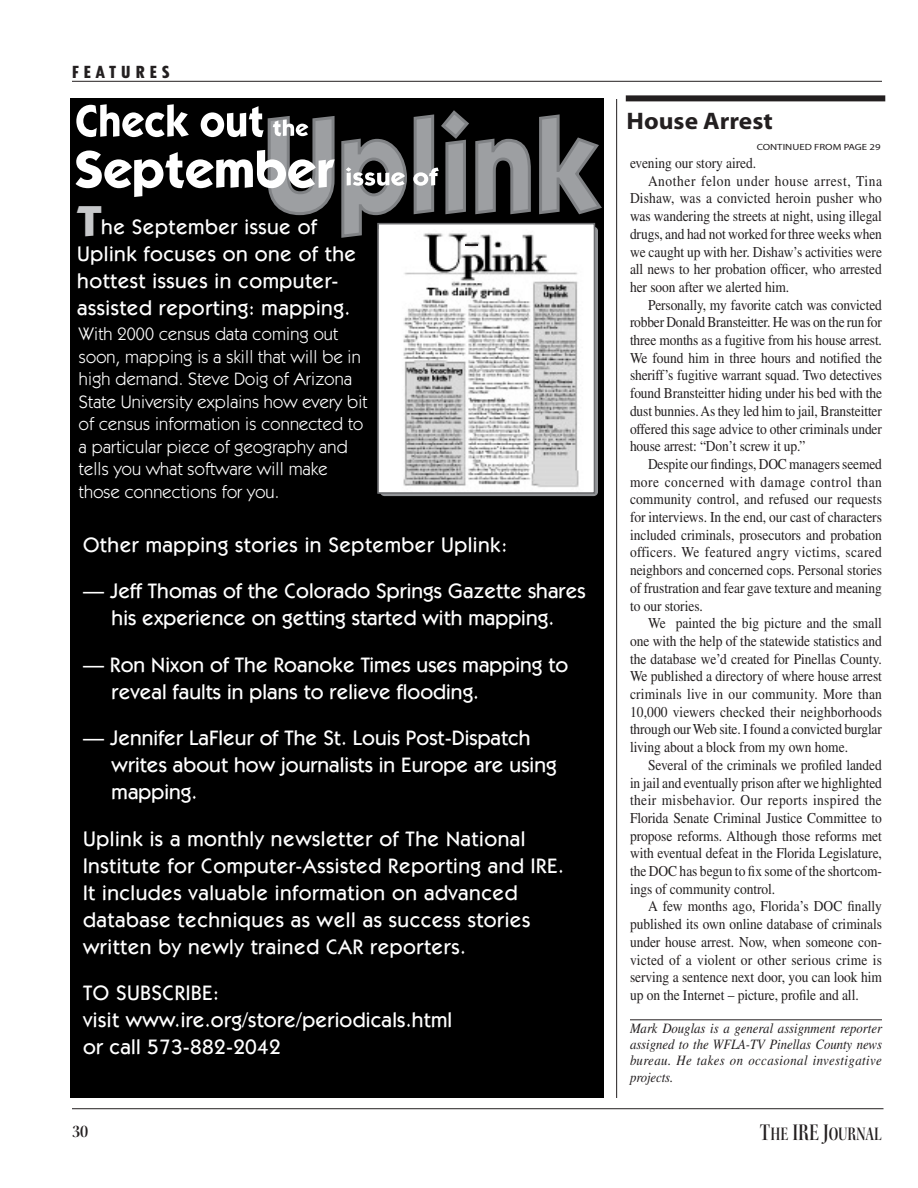
<style>
.page{position:relative;width:918px;height:1188px;background:#fff}
.page>*{position:absolute;margin:0;border:0;box-sizing:border-box;transform-origin:0 0}
.t1{font:700 52.5px "Itc Kabel";color:#fff}
.t2{font:700 43.5px "Itc Kabel";color:#c7c8ca;scale:1.1 1}
.t3{font:700 24px "Myriad";color:#231f20;scale:1.06 1}
.t4{font:500 21px/27px "Itc Kabel";letter-spacing:.025em;color:#fff}
.t5{font:500 21px/27px "Itc Kabel";letter-spacing:.005em;color:#fff}
.t6{font:19.2px "Kepler Semibold Cn Display";color:#231f20;scale:.9 1}
.t7{font:18px/22.5px "Itc Kabel";letter-spacing:.01em;color:#fff}
.t8{font:18px "Kepler Semibold Cn Display";color:#231f20;scale:1.1 1}
.t9{font:800 condensed 16.5px "Tempo";letter-spacing:.285em;color:#231f20;scale:1.1 1}
.t10{font:15px "Times";letter-spacing:-.005em;color:#231f20;scale:.9 1}
.t11{font:15px "Times";letter-spacing:.015em;color:#231f20;scale:.9 1}
.t12{font:15px "Times";letter-spacing:.025em;color:#231f20;scale:.9 1}
.t13{font:15px "Times";letter-spacing:.03em;color:#231f20;scale:.9 1}
.t14{font:15px "Times";letter-spacing:.035em;color:#231f20;scale:.9 1}
.t15{font:15px "Times";letter-spacing:.04em;color:#231f20;scale:.9 1}
.t16{font:italic 14.25px/16.4px "Times";letter-spacing:.03em;color:#231f20;text-align:justify;scale:.9 1}
.t17{font:9px "Myriad";color:#231f20;scale:1.2 1}
.s1{font-size:24px}
</style>
<div class="page">
<hr style="left:72px;top:1108px;width:812px;height:1px;background:#231f20">
<hr style="left:72px;top:81px;width:810px;height:1px;background:#231f20">
<hr style="left:616px;top:99px;width:1px;height:999px;background:#231f20">
<hr style="left:630px;top:1020px;width:252px;height:1px;background:#231f20">
<div style="left:626px;top:95px;width:259px;height:6px;background:#231f20"></div>
<div style="left:70px;top:98px;width:534px;height:999px;background:#000"></div>
<div style="left:380px;top:227px;width:218px;height:269px;background:#939598;border-radius:4px"></div>
<svg style="left:76px;top:104px;width:113px;height:33px"></svg>
<img style="left:380px;top:245px;width:212px;height:246px">
<div style="left:377px;top:223px;width:218px;height:271px;border:2px solid #6c6d70"></div>
<svg style="left:201px;top:106px;width:401px;height:139px"></svg>
<p class="t9" style="left:72px;top:62px;width:90px">FEATURES</p>
<h1 class="t1" style="left:74px;top:137px;width:261px">September</h1>
<h2 class="t2" style="left:77px;top:195px;width:23px">T</h2>
<h3 class="t4" style="left:77px;top:213px;width:281px;text-indent:24px">he September issue of<br>Uplink focuses on one of the hottest issues in computer&shy;assisted reporting: mapping.</h3>
<p class="t7" style="left:79px;top:323px;width:290px">With 2000 census data coming out soon, mapping is a skill that will be in high demand. Steve Doig of Arizona State University explains how every bit of census information is connected to a particular piece of geography and tells you what software will make those connections for you.</p>
<h3 class="t4" style="left:83px;top:531px;width:426px">Other mapping stories in September Uplink:</h3>
<h3 class="t5" style="left:83px;top:578px;width:504px;text-align:center">— Jeff Thomas of the Colorado Springs Gazette shares his experience on getting started with mapping.</h3>
<h3 class="t5" style="left:112px;top:651px;width:458px;text-indent:-29px">— Ron Nixon of The Roanoke Times uses mapping to reveal faults in plans to relieve flooding.</h3>
<h3 class="t5" style="left:112px;top:725px;width:447px;text-indent:-28px">— Jennifer LaFleur of The St. Louis Post-Dispatch writes about how journalists in Europe are using mapping.</h3>
<h3 class="t4" style="left:83px;top:825px;width:482px">Uplink is a monthly newsletter of The National Institute for Computer-Assisted Reporting and IRE.<br>It includes valuable information on advanced database techniques as well as success stories written by newly trained CAR reporters.</h3>
<h3 class="t4" style="left:83px;top:980px;width:371px">TO SUBSCRIBE:<br>visit www.ire.org/store/periodicals.html or call 573-882-2042</h3>
<h3 class="t3" style="left:627px;top:107px;width:139px">House Arrest</h3>
<p class="t17" style="left:757px;top:142px;width:105px">CONTINUED FROM PAGE 29</p>
<p class="t10" style="left:630px;top:154px;width:142px">evening our story aired.</p>
<p class="t15" style="left:648px;top:172px;width:261px">Another felon under house arrest, Tina</p>
<p class="t11" style="left:630px;top:189px;width:282px">Dishaw, was a convicted heroin pusher who</p>
<p class="t10" style="left:630px;top:207px;width:282px">was wandering the streets at night, using illegal</p>
<p class="t10" style="left:630px;top:225px;width:282px">drugs, and had not worked for three weeks when</p>
<p class="t10" style="left:630px;top:243px;width:282px">we caught up with her. Dishaw’s activities were</p>
<p class="t10" style="left:630px;top:260px;width:282px">all news to her probation officer, who arrested</p>
<p class="t10" style="left:630px;top:278px;width:178px">her soon after we alerted him.</p>
<p class="t10" style="left:648px;top:296px;width:262px">Personally, my favorite catch was convicted</p>
<p class="t10" style="left:630px;top:313px;width:282px">robber Donald Bransteitter. He was on the run for</p>
<p class="t10" style="left:630px;top:331px;width:282px">three months as a fugitive from his house arrest.</p>
<p class="t10" style="left:630px;top:349px;width:282px">We found him in three hours and notified the</p>
<p class="t10" style="left:630px;top:366px;width:282px">sheriff’s fugitive warrant squad. Two detectives</p>
<p class="t10" style="left:630px;top:384px;width:282px">found Bransteitter hiding under his bed with the</p>
<p class="t10" style="left:630px;top:402px;width:282px">dust bunnies. As they led him to jail, Bransteitter</p>
<p class="t10" style="left:630px;top:420px;width:281px">offered this sage advice to other criminals under</p>
<p class="t10" style="left:630px;top:437px;width:196px">house arrest: “Don’t screw it up.”</p>
<p class="t10" style="left:648px;top:455px;width:262px">Despite our findings, DOC managers seemed</p>
<p class="t14" style="left:630px;top:473px;width:282px">more concerned with damage control than</p>
<p class="t10" style="left:630px;top:490px;width:282px">community control, and refused our requests</p>
<p class="t10" style="left:630px;top:508px;width:282px">for interviews. In the end, our cast of characters</p>
<p class="t10" style="left:630px;top:526px;width:282px">included criminals, prosecutors and probation</p>
<p class="t12" style="left:630px;top:543px;width:281px">officers. We featured angry victims, scared</p>
<p class="t10" style="left:630px;top:561px;width:282px">neighbors and concerned cops. Personal stories</p>
<p class="t10" style="left:630px;top:579px;width:282px">of frustration and fear gave texture and meaning</p>
<p class="t10" style="left:630px;top:597px;width:83px">to our stories.</p>
<p class="t10" style="left:648px;top:614px;width:262px">We painted the big picture and the small</p>
<p class="t10" style="left:630px;top:632px;width:282px">one with the help of the statewide statistics and</p>
<p class="t10" style="left:630px;top:650px;width:282px">the database we’d created for Pinellas County.</p>
<p class="t10" style="left:630px;top:667px;width:282px">We published a directory of where house arrest</p>
<p class="t11" style="left:630px;top:685px;width:282px">criminals live in our community. More than</p>
<p class="t10" style="left:630px;top:703px;width:281px">10,000 viewers checked their neighborhoods</p>
<p class="t10" style="left:630px;top:720px;width:281px">through our Web site. I found a convicted burglar</p>
<p class="t10" style="left:630px;top:738px;width:244px">living about a block from my own home.</p>
<p class="t10" style="left:648px;top:756px;width:262px">Several of the criminals we profiled landed</p>
<p class="t10" style="left:630px;top:774px;width:282px">in jail and eventually prison after we highlighted</p>
<p class="t13" style="left:630px;top:791px;width:281px">their misbehavior. Our reports inspired the</p>
<p class="t10" style="left:630px;top:809px;width:282px">Florida Senate Criminal Justice Committee to</p>
<p class="t10" style="left:630px;top:827px;width:282px">propose reforms. Although those reforms met</p>
<p class="t10" style="left:630px;top:844px;width:282px">with eventual defeat in the Florida Legislature,</p>
<p class="t10" style="left:630px;top:862px;width:282px">the DOC has begun to fix some of the shortcom-</p>
<p class="t10" style="left:630px;top:880px;width:163px">ings of community control.</p>
<p class="t10" style="left:648px;top:897px;width:262px">A few months ago, Florida’s DOC finally</p>
<p class="t10" style="left:630px;top:915px;width:282px">published its own online database of criminals</p>
<p class="t10" style="left:630px;top:933px;width:282px">under house arrest. Now, when someone con-</p>
<p class="t11" style="left:630px;top:951px;width:282px">victed of a violent or other serious crime is</p>
<p class="t10" style="left:630px;top:968px;width:282px">serving a sentence next door, you can look him</p>
<p class="t10" style="left:630px;top:986px;width:256px">up on the Internet – picture, profile and all.</p>
<p class="t16" style="left:630px;top:1020px;width:282px">Mark Douglas is a general assignment reporter assigned to the WFLA-TV Pinellas County news bureau. He takes on occasional investigative projects.</p>
<p class="t8" style="left:72px;top:1122px;width:16px">30</p>
<p class="t6" style="left:760px;top:1124px;width:137px"><span class="s1">T</span>HE <span class="s1">IRE J</span>OURNAL</p>
</div>
